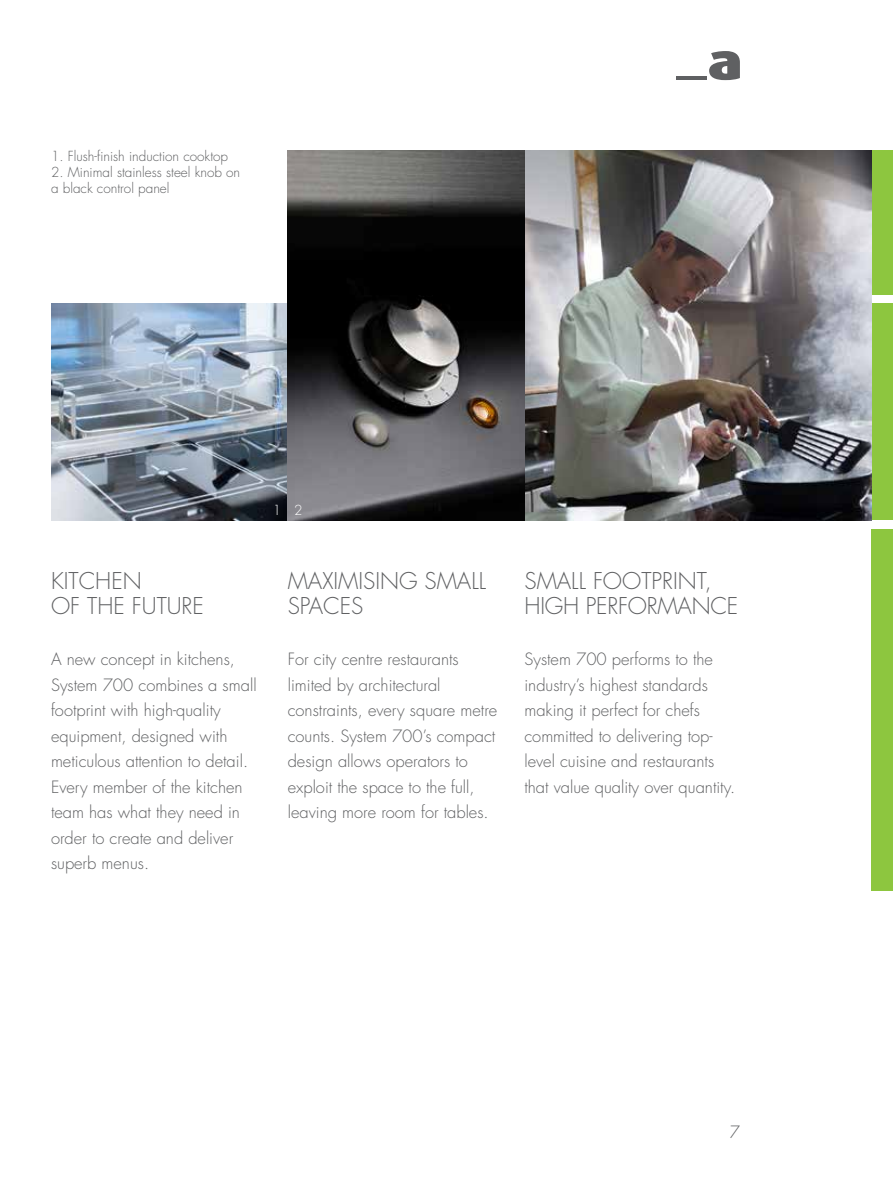
<style>
.page{position:relative;width:893px;height:1191px;background:#fff}
.page>*{position:absolute;margin:0;border:0;box-sizing:border-box;transform-origin:0 0}
.t1{font:300 22.5px/25.5px "Futura";color:#5f6062}
.t2{font:300 16.5px/25.5px "Futura";color:#5f6062}
.t3{font:300 13.5px/16.2px "Futura";color:#5f6062}
.t4{font:300 13.5px "Futura";color:#fff}
</style>
<div class="page">
<img style="left:51px;top:303px;width:237px;height:217px">
<div style="left:872px;top:529px;width:21px;height:361px;background:#8dc63f"></div>
<div style="left:872px;top:303px;width:21px;height:217px;background:#8dc63f"></div>
<div style="left:872px;top:150px;width:21px;height:145px;background:#8dc63f"></div>
<svg style="left:709px;top:51px;width:31px;height:29px"></svg>
<hr style="left:676px;top:76px;width:31px;height:3px;background:#5f6062">
<img style="left:288px;top:150px;width:584px;height:370px">
<p class="t3" style="left:51px;top:148px;width:179px">1. Flush-finish induction cooktop</p>
<p class="t3" style="left:51px;top:164px;width:191px">2. Minimal stainless steel knob on a black control panel</p>
<p class="t4" style="left:273px;top:501px;width:31px">1 2</p>
<h1 class="t1" style="left:51px;top:568px;width:154px">KITCHEN<br>OF THE FUTURE</h1>
<p class="t2" style="left:51px;top:646px;width:207px">A new concept in kitchens,<br>System 700 combines a small footprint with high-quality equipment, designed with meticulous attention to detail.<br>Every member of the kitchen team has what they need in order to create and deliver superb menus.</p>
<h1 class="t1" style="left:288px;top:568px;width:200px">MAXIMISING SMALL<br>SPACES</h1>
<p class="t2" style="left:288px;top:646px;width:211px">For city centre restaurants limited by architectural constraints, every square metre counts. System 700’s compact design allows operators to exploit the space to the full, leaving more room for tables.</p>
<h1 class="t1" style="left:524px;top:568px;width:215px">SMALL FOOTPRINT,<br>HIGH PERFORMANCE</h1>
<p class="t2" style="left:524px;top:646px;width:212px">System 700 performs to the industry’s highest standards making it perfect for chefs committed to delivering top&shy;level cuisine and restaurants that value quality over quantity.</p>
<p class="t2" style="left:730px;top:1119px;width:12px">7</p>
</div>
